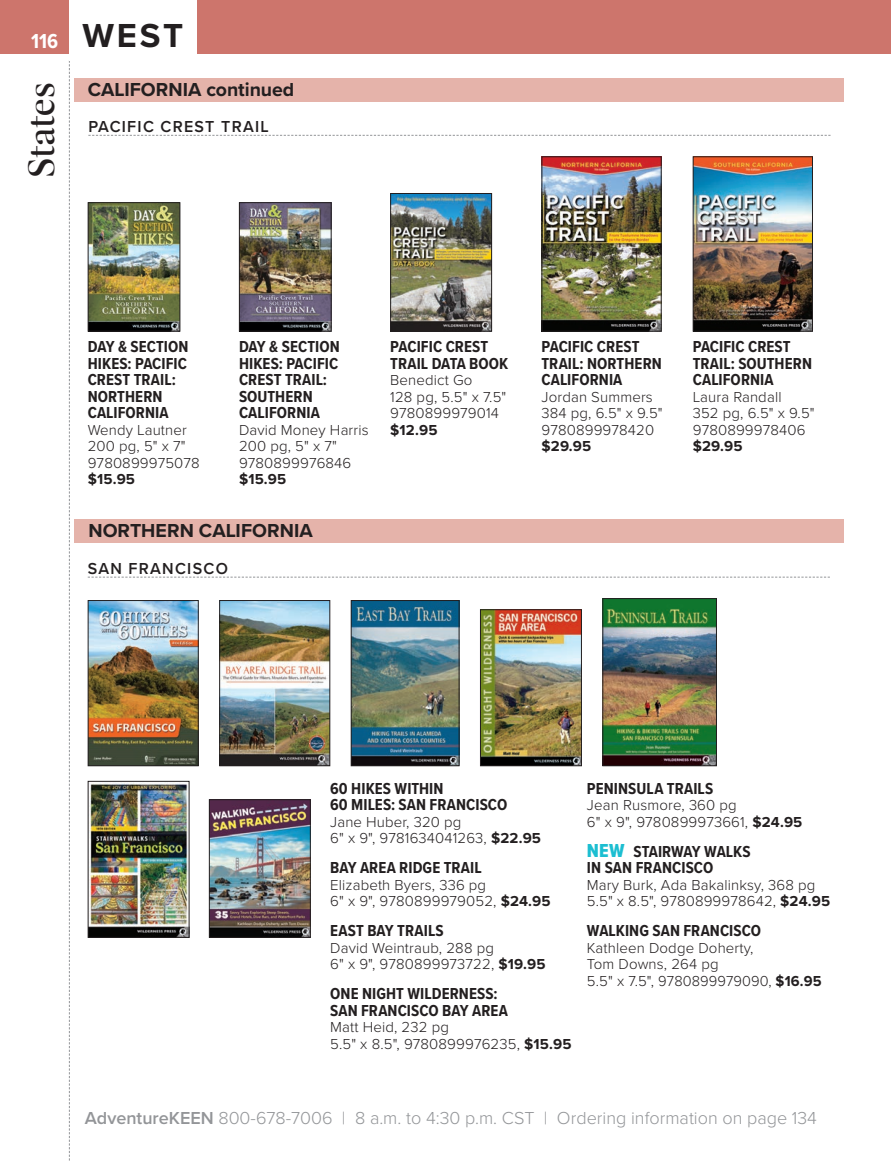
<style>
.page{position:relative;width:891px;height:1161px;background:#fff}
.page>*{position:absolute;margin:0;border:0;box-sizing:border-box;transform-origin:0 0}
.t1{font:500 37.5px "Dashiell Fine";letter-spacing:-.02em;color:#231f20}
.t2{font:700 34.5px "Proxima Nova";color:#231f20}
.t3{font:700 21px "Proxima Nova Cond";color:#fff}
.t4{font:700 19.5px "Proxima Nova";color:#231f20}
.t5{font:300 18px "Proxima Nova";color:#939598}
.t6{font:700 16.5px/16.5px "Proxima Nova Cond";letter-spacing:.005em;color:#231f20}
.t7{font:600 16.5px "Proxima Nova";letter-spacing:.08em;color:#231f20}
.t8{font:300 15px/16.5px "Proxima Nova";letter-spacing:.01em;color:#231f20}
.t9{font:700 15px "Proxima Nova";letter-spacing:.01em;color:#231f20}
.s1{font-weight:700}
.s2{font-family:"Proxima Nova Cond Extrabld";font-weight:400;font-size:19.5px;color:#1cbed1}
.s3{font-weight:600}
</style>
<div class="page">
<svg style="left:69px;top:61px;width:1px;height:1100px"></svg>
<div style="left:0;top:0;width:891px;height:54px;background:#cd756c"></div>
<div style="left:31px;top:33px;width:27px;height:15px;background:#cd756c"></div>
<div style="left:69px;top:0;width:128px;height:60px;background:#fff"></div>
<div style="left:75px;top:519px;width:769px;height:24px;background:#e5b3aa"></div>
<svg style="left:88px;top:577px;width:742px;height:1px"></svg>
<img style="left:90px;top:602px;width:107px;height:162px">
<div style="left:88px;top:600px;width:111px;height:166px;border:1px solid #231f20"></div>
<img style="left:221px;top:602px;width:107px;height:162px">
<div style="left:219px;top:600px;width:111px;height:166px;border:1px solid #231f20"></div>
<img style="left:482px;top:611px;width:98px;height:153px">
<div style="left:480px;top:609px;width:102px;height:157px;border:1px solid #231f20"></div>
<img style="left:353px;top:602px;width:104px;height:162px">
<div style="left:351px;top:600px;width:108px;height:166px;border:1px solid #231f20"></div>
<img style="left:90px;top:783px;width:97px;height:153px">
<div style="left:88px;top:781px;width:101px;height:157px;border:1px solid #231f20"></div>
<img style="left:211px;top:801px;width:98px;height:135px">
<div style="left:209px;top:799px;width:102px;height:139px;border:1px solid #231f20"></div>
<img style="left:604px;top:600px;width:111px;height:164px">
<div style="left:602px;top:598px;width:115px;height:168px;border:1px solid #231f20"></div>
<svg style="left:88px;top:135px;width:743px;height:1px"></svg>
<img style="left:90px;top:204px;width:88px;height:126px">
<div style="left:88px;top:202px;width:92px;height:130px;border:1px solid #231f20"></div>
<img style="left:241px;top:204px;width:89px;height:126px">
<div style="left:239px;top:202px;width:93px;height:130px;border:1px solid #231f20"></div>
<img style="left:392px;top:195px;width:98px;height:135px">
<div style="left:390px;top:193px;width:102px;height:139px;border:1px solid #231f20"></div>
<img style="left:544px;top:158px;width:116px;height:172px">
<div style="left:542px;top:156px;width:120px;height:176px;border:1px solid #231f20"></div>
<img style="left:695px;top:158px;width:116px;height:172px">
<div style="left:693px;top:156px;width:120px;height:176px;border:1px solid #231f20"></div>
<div style="left:74px;top:78px;width:769px;height:24px;background:#e5b3aa"></div>
<h3 class="t3" style="left:31px;top:25px;width:29px">116</h3>
<h1 class="t1" style="left:19px;top:178px;width:97px;rotate:-90deg">States</h1>
<h2 class="t2" style="left:82px;top:10px;width:102px">WEST</h2>
<h3 class="t4" style="left:88px;top:75px;width:208px">CALIFORNIA continued</h3>
<p class="t7" style="left:88px;top:114px;width:182px">PACIFIC CREST TRAIL</p>
<p class="t6" style="left:88px;top:338px;width:102px">DAY &amp; SECTION<br>HIKES: PACIFIC<br>CREST TRAIL:<br>NORTHERN<br>CALIFORNIA</p>
<p class="t8" style="left:88px;top:421px;width:114px">Wendy Lautner<br>200 pg, 5" x 7"<br>9780899975078</p>
<p class="t9" style="left:88px;top:468px;width:49px">$15.95</p>
<p class="t6" style="left:239px;top:338px;width:102px">DAY &amp; SECTION<br>HIKES: PACIFIC<br>CREST TRAIL:<br>SOUTHERN<br>CALIFORNIA</p>
<p class="t8" style="left:239px;top:421px;width:131px">David Money Harris<br>200 pg, 5" x 7"<br>9780899976846</p>
<p class="t9" style="left:239px;top:468px;width:49px">$15.95</p>
<h3 class="t4" style="left:88px;top:516px;width:226px">NORTHERN CALIFORNIA</h3>
<p class="t7" style="left:88px;top:556px;width:142px">SAN FRANCISCO</p>
<p class="t6" style="left:390px;top:338px;width:120px">PACIFIC CREST<br>TRAIL DATA BOOK</p>
<p class="t8" style="left:390px;top:371px;width:118px">Benedict Go<br>128 pg, 5.5" x 7.5"<br>9780899979014</p>
<p class="t9" style="left:390px;top:418px;width:49px">$12.95</p>
<p class="t6" style="left:542px;top:338px;width:122px">PACIFIC CREST<br>TRAIL: NORTHERN<br>CALIFORNIA</p>
<p class="t8" style="left:542px;top:388px;width:123px">Jordan Summers<br>384 pg, 6.5" x 9.5"<br>9780899978420</p>
<p class="t9" style="left:542px;top:435px;width:51px">$29.95</p>
<p class="t6" style="left:693px;top:338px;width:121px">PACIFIC CREST<br>TRAIL: SOUTHERN<br>CALIFORNIA</p>
<p class="t8" style="left:693px;top:388px;width:123px">Laura Randall<br>352 pg, 6.5" x 9.5"<br>9780899978406</p>
<p class="t9" style="left:693px;top:435px;width:51px">$29.95</p>
<p class="t6" style="left:330px;top:780px;width:179px">60 HIKES WITHIN<br>60 MILES: SAN FRANCISCO</p>
<p class="t8" style="left:330px;top:813px;width:212px">Jane Huber, 320 pg<br>6" x 9", 9781634041263, <span class="s1">$22.95</span></p>
<p class="t6" style="left:330px;top:859px;width:153px">BAY AREA RIDGE TRAIL</p>
<p class="t8" style="left:330px;top:876px;width:222px">Elizabeth Byers, 336 pg<br>6" x 9", 9780899979052, <span class="s1">$24.95</span></p>
<p class="t6" style="left:330px;top:922px;width:115px">EAST BAY TRAILS</p>
<p class="t8" style="left:330px;top:939px;width:217px">David Weintraub, 288 pg<br>6" x 9", 9780899973722, <span class="s1">$19.95</span></p>
<p class="t6" style="left:330px;top:985px;width:179px">ONE NIGHT WILDERNESS:<br>SAN FRANCISCO BAY AREA</p>
<p class="t8" style="left:330px;top:1018px;width:243px">Matt Heid, 232 pg<br>5.5" x 8.5", 9780899976235, <span class="s1">$15.95</span></p>
<p class="t6" style="left:587px;top:780px;width:128px">PENINSULA TRAILS</p>
<p class="t8" style="left:587px;top:796px;width:217px">Jean Rusmore, 360 pg<br>6" x 9", 9780899973661, <span class="s1">$24.95</span></p>
<p class="t6" style="left:587px;top:843px;width:165px"><span class="s2">NEW</span> STAIRWAY WALKS<br>IN SAN FRANCISCO</p>
<p class="t8" style="left:587px;top:876px;width:245px">Mary Burk, Ada Bakalinksy, 368 pg<br>5.5" x 8.5", 9780899978642, <span class="s1">$24.95</span></p>
<p class="t6" style="left:587px;top:922px;width:176px">WALKING SAN FRANCISCO</p>
<p class="t8" style="left:587px;top:939px;width:236px">Kathleen Dodge Doherty,<br>Tom Downs, 264 pg<br>5.5" x 7.5", 9780899979090, <span class="s1">$16.95</span></p>
<p class="t5" style="left:85px;top:1105px;width:734px"><span class="s3">AdventureKEEN</span> 800-678-7006 | 8 a.m. to 4:30 p.m. CST | Ordering information on page 134</p>
</div>
